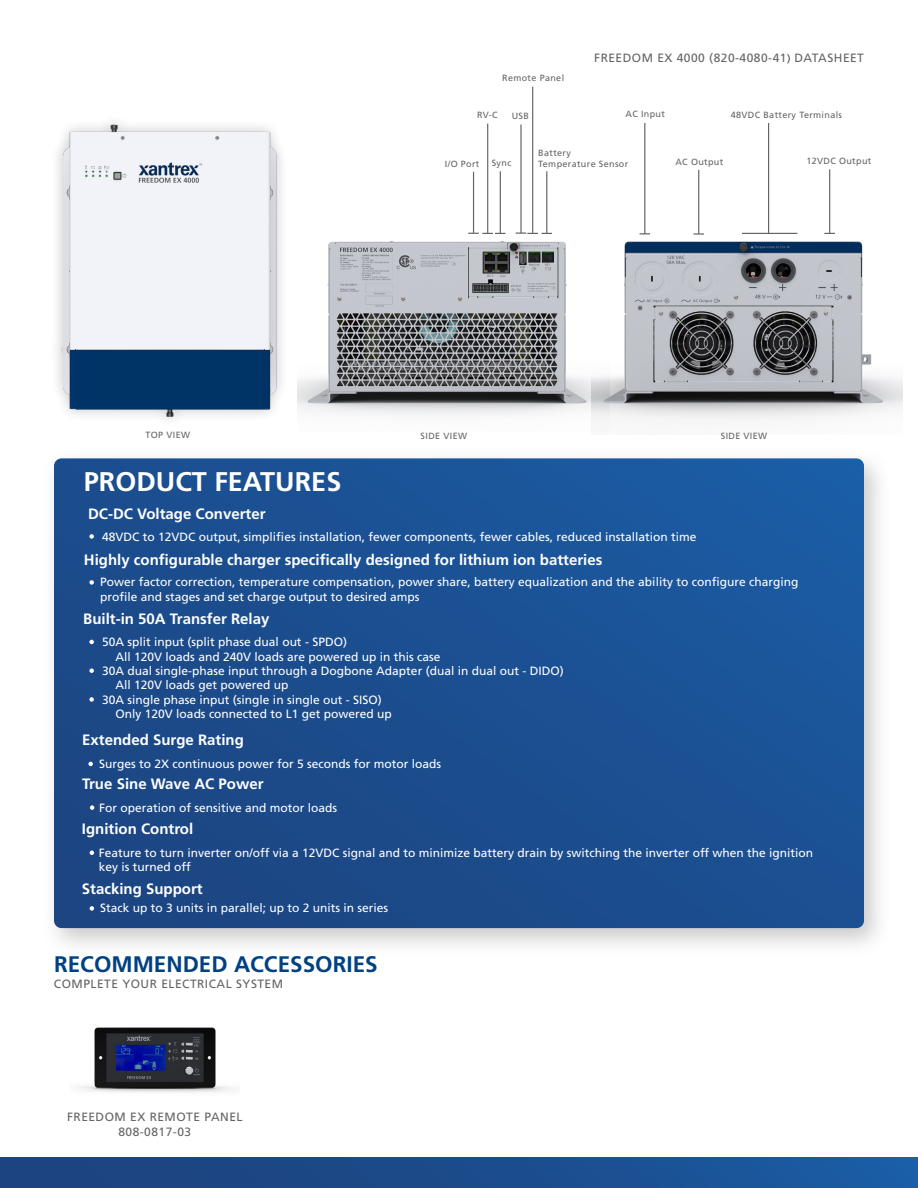
<style>
.page{position:relative;width:918px;height:1188px;background:#fff}
.page>*{position:absolute;margin:0;border:0;box-sizing:border-box;transform-origin:0 0}
.t1{font:700 27px "Frutiger LT Std";color:#fff}
.t2{font:700 22.5px "Frutiger LT Std";color:#004182}
.t3{font:700 15px "Frutiger LT Std";color:#fff}
.t4{font:12px "Frutiger LT Std";color:#fff}
.t5{font:12px "Frutiger LT Std";letter-spacing:.04em;color:#646464}
.t6{font:9px "Frutiger LT Std";letter-spacing:.04em;color:#646464}
.s1{font-size:10.5px;color:#504f4f}
</style>
<div class="page">
<div style="left:41px;top:447px;width:851px;height:510px;background:#646464;opacity:.35"></div>
<svg style="left:54px;top:458px;width:810px;height:470px;background:#1b4f91"></svg>
<div style="left:0;top:1157px;width:918px;height:31px;background:linear-gradient(to right,#1c407a,#1b5ba2)"></div>
<svg style="left:89px;top:534px;width:5px;height:5px"></svg>
<svg style="left:89px;top:580px;width:5px;height:5px"></svg>
<svg style="left:89px;top:640px;width:5px;height:4px"></svg>
<svg style="left:90px;top:805px;width:4px;height:5px"></svg>
<svg style="left:88px;top:762px;width:5px;height:4px"></svg>
<svg style="left:90px;top:851px;width:4px;height:4px"></svg>
<img style="left:41px;top:122px;width:367px;height:333px">
<img style="left:298px;top:209px;width:293px;height:222px">
<hr style="left:473px;top:172px;width:1px;height:61px;background:#646464">
<hr style="left:487px;top:124px;width:1px;height:109px;background:#646464">
<svg style="left:468px;top:233px;width:38px;height:1px"></svg>
<hr style="left:500px;top:171px;width:1px;height:62px;background:#646464">
<hr style="left:520px;top:124px;width:2px;height:109px;background:#646464">
<hr style="left:532px;top:87px;width:1px;height:146px;background:#646464">
<svg style="left:516px;top:233px;width:36px;height:1px"></svg>
<hr style="left:546px;top:171px;width:1px;height:62px;background:#646464">
<hr style="left:644px;top:123px;width:1px;height:111px;background:#646464">
<hr style="left:698px;top:170px;width:1px;height:64px;background:#646464">
<hr style="left:768px;top:123px;width:1px;height:111px;background:#646464">
<hr style="left:829px;top:169px;width:1px;height:64px;background:#646464">
<img style="left:77px;top:1027px;width:154px;height:66px">
<svg style="left:89px;top:668px;width:5px;height:5px"></svg>
<svg style="left:89px;top:697px;width:5px;height:5px"></svg>
<svg style="left:90px;top:906px;width:4px;height:5px"></svg>
<img style="left:591px;top:212px;width:311px;height:211px">
<p class="t6" style="left:502px;top:73px;width:63px">Remote Panel</p>
<p class="t6" style="left:477px;top:110px;width:22px">RV-C</p>
<p class="t6" style="left:512px;top:110px;width:19px">USB</p>
<p class="t5" style="left:594px;top:51px;width:271px">FREEDOM EX 4000 (820-4080-41<span class="s1">)</span> DATASHEET</p>
<p class="t6" style="left:626px;top:109px;width:41px">AC Input</p>
<p class="t6" style="left:731px;top:110px;width:113px">48VDC Battery Terminals</p>
<p class="t6" style="left:445px;top:158px;width:36px">I/O Port</p>
<p class="t6" style="left:492px;top:158px;width:21px">Sync</p>
<p class="t6" style="left:538px;top:147px;width:34px">Battery</p>
<p class="t6" style="left:538px;top:158px;width:91px">Temperature Sensor</p>
<p class="t6" style="left:675px;top:156px;width:49px">AC Output</p>
<p class="t6" style="left:806px;top:156px;width:66px">12VDC Output</p>
<p class="t6" style="left:146px;top:430px;width:46px">TOP VIEW</p>
<p class="t6" style="left:421px;top:430px;width:48px">SIDE VIEW</p>
<p class="t6" style="left:721px;top:430px;width:48px">SIDE VIEW</p>
<p class="t1" style="left:84px;top:466px;width:259px">PRODUCT FEATURES</p>
<p class="t3" style="left:88px;top:505px;width:179px">DC-DC Voltage Converter</p>
<p class="t4" style="left:102px;top:530px;width:596px">48VDC to 12VDC output, simplifies installation, fewer components, fewer cables, reduced installation time</p>
<p class="t3" style="left:84px;top:551px;width:520px">Highly configurable charger specifically designed for lithium ion batteries</p>
<p class="t4" style="left:100px;top:575px;width:700px">Power factor correction, temperature compensation, power share, battery equalization and the ability to configure charging</p>
<p class="t4" style="left:100px;top:589px;width:321px">profile and stages and set charge output to desired amps</p>
<p class="t3" style="left:83px;top:610px;width:188px">Built-in 50A Transfer Relay</p>
<p class="t4" style="left:102px;top:635px;width:246px">50A split input (split phase dual out - SPDO)</p>
<p class="t4" style="left:116px;top:649px;width:326px">All 120V loads and 240V loads are powered up in this case</p>
<p class="t4" style="left:102px;top:664px;width:463px">30A dual single-phase input through a Dogbone Adapter (dual in dual out - DIDO)</p>
<p class="t4" style="left:116px;top:678px;width:174px">All 120V loads get powered up</p>
<p class="t4" style="left:102px;top:693px;width:281px">30A single phase input (single in single out - SISO)</p>
<p class="t4" style="left:116px;top:707px;width:278px">Only 120V loads connected to L1 get powered up</p>
<p class="t3" style="left:82px;top:731px;width:163px">Extended Surge Rating</p>
<p class="t4" style="left:99px;top:757px;width:344px">Surges to 2X continuous power for 5 seconds for motor loads</p>
<p class="t3" style="left:82px;top:775px;width:183px">True Sine Wave AC Power</p>
<p class="t4" style="left:99px;top:800px;width:240px">For operation of sensitive and motor loads</p>
<p class="t3" style="left:82px;top:820px;width:113px">Ignition Control</p>
<p class="t4" style="left:99px;top:846px;width:716px">Feature to turn inverter on/off via a 12VDC signal and to minimize battery drain by switching the inverter off when the ignition</p>
<p class="t4" style="left:99px;top:860px;width:93px">key is turned off</p>
<p class="t3" style="left:82px;top:880px;width:122px">Stacking Support</p>
<p class="t4" style="left:100px;top:901px;width:290px">Stack up to 3 units in parallel; up to 2 units in series</p>
<p class="t2" style="left:54px;top:951px;width:325px">RECOMMENDED ACCESSORIES</p>
<p class="t5" style="left:54px;top:977px;width:231px">COMPLETE YOUR ELECTRICAL SYSTEM</p>
<p class="t5" style="left:67px;top:1110px;width:177px">FREEDOM EX REMOTE PANEL</p>
<p class="t5" style="left:118px;top:1125px;width:74px">808-0817-03</p>
</div>
